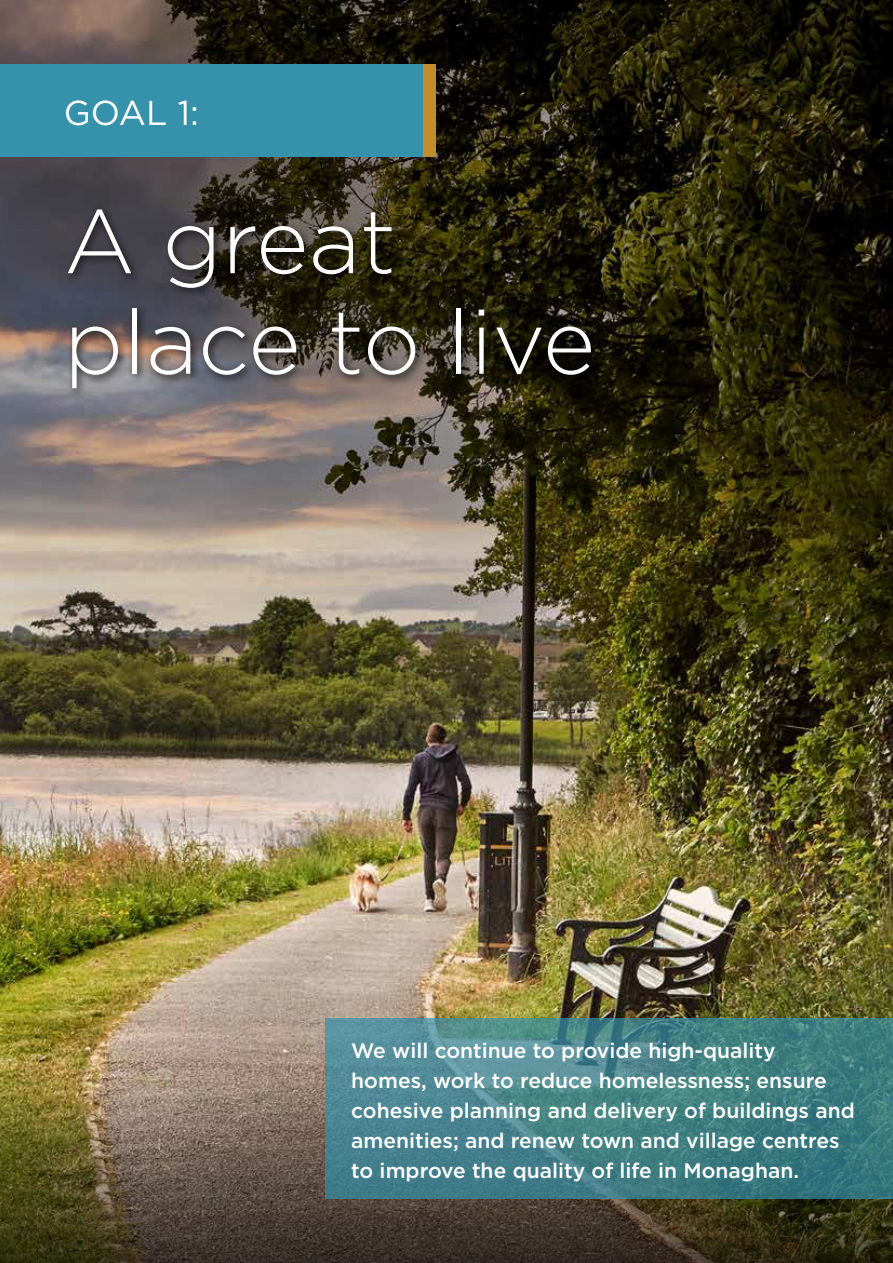
<style>
.page{position:relative;width:893px;height:1263px;background:#fff}
.page>*{position:absolute;margin:0;border:0;box-sizing:border-box;transform-origin:0 0}
.t1{font:300 90.3px/100.5px "Gotham";color:#fff}
.t2{font:34.5px "Gotham";color:#fff}
.t3{font:500 21px/30px "Gotham";color:#fff}
</style>
<div class="page">
<img style="left:0;top:853px;width:893px;height:231px">
<img style="left:0;top:0;width:893px;height:853px">
<svg style="left:0;top:1084px;width:893px;height:179px;background:#564a35"></svg>
<div style="left:63px;top:205px;width:539px;height:194px;background:#000;opacity:.75"></div>
<div style="left:0;top:65px;width:423px;height:92px;background:#3691ab"></div>
<div style="left:423px;top:65px;width:13px;height:92px;background:#bf8d2c"></div>
<svg style="left:325px;top:1018px;width:568px;height:181px;background:#458289"></svg>
<h2 class="t2" style="left:64px;top:90px;width:137px">GOAL 1:</h2>
<h1 class="t1" style="left:64px;top:189px;width:533px">A great place to live</h1>
<p class="t3" style="left:351px;top:1035px;width:505px">We will continue to provide high-quality homes, work to reduce homelessness; ensure cohesive planning and delivery of buildings and amenities; and renew town and village centres to improve the quality of life in Monaghan.</p>
</div>
